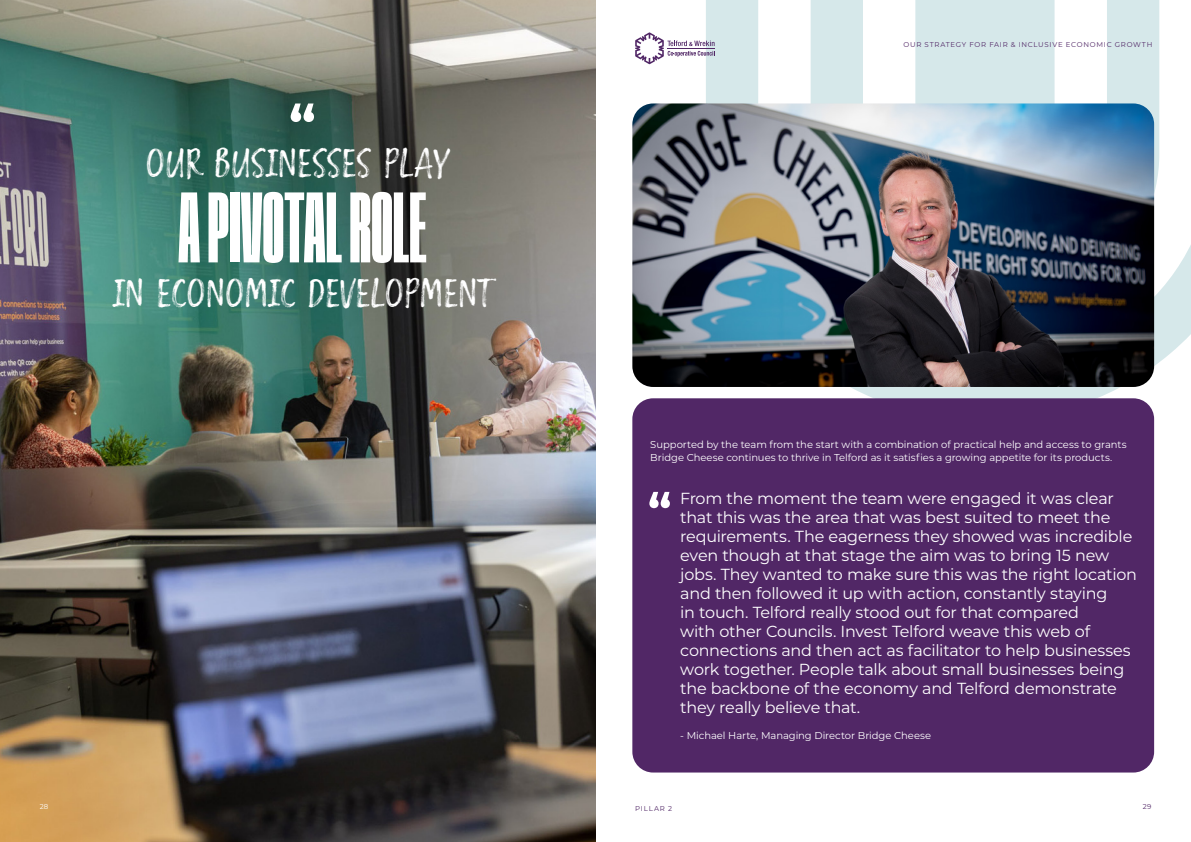
<style>
.page{position:relative;width:1191px;height:842px;background:#fff}
.page>*{position:absolute;margin:0;border:0;box-sizing:border-box;transform-origin:0 0}
.t1{font:500 93.3px "Procerus";color:#fff}
.t2{font:42.3px "Tooth Nail";color:#fff}
.t3{font:16px/19px "Montserrat";letter-spacing:-.015em;color:#fff}
.t4{font:10px/13px "Montserrat";letter-spacing:-.005em;color:#fff}
.t5{font:7px "Montserrat";letter-spacing:.105em;color:#512766}
.t6{font:7px "Montserrat";color:#fff}
</style>
<div class="page">
<svg style="left:706px;top:0;width:485px;height:420px"></svg>
<svg style="left:810px;top:0;width:349px;height:315px"></svg>
<div style="left:915px;top:0;width:139px;height:103px;background:#d6e8ea"></div>
<div style="left:632px;top:398px;width:522px;height:374px;background:#512766;border-radius:21px"></div>
<img style="left:0;top:0;width:595px;height:842px">
<img style="left:632px;top:103px;width:522px;height:284px">
<svg style="left:649px;top:492px;width:21px;height:16px"></svg>
<svg style="left:291px;top:104px;width:23px;height:18px"></svg>
<svg style="left:635px;top:32px;width:79px;height:32px"></svg>
<hr style="left:667px;top:48px;width:47px;height:1px;background:#512766">
<h2 class="t2" style="left:146px;top:141px;width:304px">OUR BUSINESSES PLAY</h2>
<h1 class="t1" style="left:178px;top:177px;width:250px">A PIVOTAL ROLE</h1>
<h2 class="t2" style="left:113px;top:271px;width:381px">IN ECONOMIC DEVELOPMENT</h2>
<p class="t5" style="left:903px;top:39px;width:250px">OUR STRATEGY FOR FAIR &amp; INCLUSIVE ECONOMIC GROWTH</p>
<p class="t4" style="left:650px;top:437px;width:478px">Supported by the team from the start with a combination of practical help and access to grants<br>Bridge Cheese continues to thrive in Telford as it satisfies a growing appetite for its products.</p>
<p class="t3" style="left:680px;top:488px;width:458px">From the moment the team were engaged it was clear that this was the area that was best suited to meet the requirements. The eagerness they showed was incredible even though at that stage the aim was to bring 15 new jobs. They wanted to make sure this was the right location and then followed it up with action, constantly staying<br>in touch. Telford really stood out for that compared<br>with other Councils. Invest Telford weave this web of connections and then act as facilitator to help businesses work together. People talk about small businesses being the backbone of the economy and Telford demonstrate they really believe that.</p>
<p class="t4" style="left:680px;top:728px;width:252px">- Michael Harte, Managing Director Bridge Cheese</p>
<p class="t6" style="left:40px;top:802px;width:10px">28</p>
<p class="t5" style="left:635px;top:803px;width:38px">PILLAR 2</p>
<p class="t5" style="left:1142px;top:802px;width:10px">29</p>
</div>
